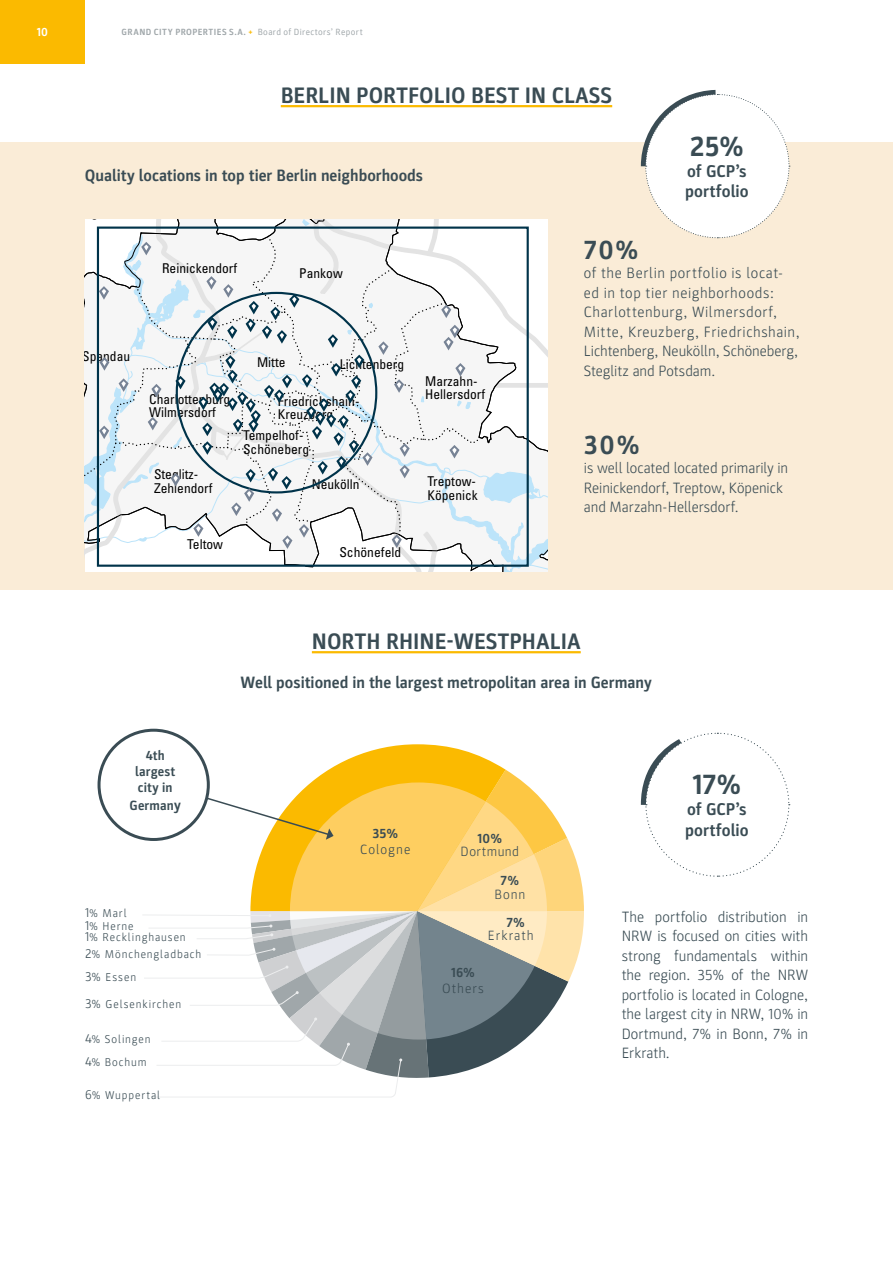
<style>
.page{position:relative;width:893px;height:1263px;background:#fff}
.page>*{position:absolute;margin:0;border:0;box-sizing:border-box;transform-origin:0 0}
.t1{font:700 28.5px "Parka";color:#3a4c54}
.t2{font:700 27px "Parka";color:#3a4c54}
.t3{font:700 22.5px "Parka";color:#3a4c54}
.t4{font:700 17.1px/21px "Parka";color:#3a4c54}
.t5{font:700 16.5px "Parka";color:#3a4c54}
.t6{font:300 15px/19.5px "Parka";color:#3a4c54;text-align:justify}
.t7{font:300 15px/19.5px "Parka";letter-spacing:.035em;color:#3a4c54}
.t8{font:condensed 13.65px "Univers LT Std";color:#000}
.t9{font:condensed 13.5px/13.5px "Univers LT Std";color:#000}
.t10{font:700 13.5px/16.2px "Parka";letter-spacing:.01em;color:#3a4c54;text-align:center}
.t11{font:300 13.5px "Parka";letter-spacing:.07em;color:#3a4c54}
.t12{font:300 13.5px "Parka";letter-spacing:.035em;color:#3a4c54}
.t13{font:700 12px "Parka";color:#fff}
.t14{font:300 11.4px/24px "Parka";letter-spacing:.08em;color:#3a4c54}
.t15{font:700 9px "Parka";letter-spacing:.05em;color:#a0a7aa}
.s1{color:#fbba00}
.s2{font-weight:400}
.s3{font-size:14.55px}
.s4{font-size:13.05px}
.s5{font-size:12px}
</style>
<div class="page">
<div style="left:0;top:0;width:85px;height:64px;background:#fbba00"></div>
<div style="left:0;top:142px;width:893px;height:448px;background:#faecd7"></div>
<hr style="left:892px;top:142px;width:1px;height:448px;background:#ecedee">
<svg style="left:641px;top:732px;width:149px;height:145px"></svg>
<hr style="left:312px;top:651px;width:269px;height:2px;background:#fbba00">
<svg style="left:85px;top:220px;width:463px;height:352px;background:#e1e7ea"></svg>
<svg style="left:85px;top:236px;width:404px;height:336px;background:#e5e9eb"></svg>
<svg style="left:641px;top:90px;width:149px;height:148px"></svg>
<hr style="left:281px;top:105px;width:331px;height:2px;background:#fbba00">
<svg style="left:142px;top:744px;width:442px;height:354px"></svg>
<p class="t13" style="left:37px;top:26px;width:13px">10</p>
<p class="t15" style="left:122px;top:27px;width:243px">GRAND CITY PROPERTIES S.A. <span class="s1">+</span> <span class="s2">Board of Directors’ Report</span></p>
<h3 class="t3" style="left:281px;top:83px;width:333px">BERLIN PORTFOLIO BEST IN CLASS</h3>
<p class="t5" style="left:85px;top:166px;width:340px">Quality locations in top tier Berlin neighborhoods</p>
<h1 class="t1" style="left:690px;top:130px;width:55px">25%</h1>
<p class="t4" style="left:685px;top:160px;width:65px">of GCP’s portfolio</p>
<p class="t9" style="left:162px;top:262px;width:76px">Reinickendorf</p>
<p class="t9" style="left:299px;top:267px;width:45px">Pankow</p>
<p class="t9" style="left:82px;top:349px;width:49px">Spandau</p>
<p class="t9" style="left:149px;top:392px;width:87px">Charlottenburg-<br>Wilmersdorf</p>
<p class="t9" style="left:154px;top:467px;width:60px">Steglitz-<br>Zehlendorf</p>
<p class="t9" style="left:257px;top:355px;width:30px">Mitte</p>
<p class="t9" style="left:340px;top:357px;width:66px">Lichtenberg</p>
<p class="t9" style="left:278px;top:394px;width:83px">Friedrichshain-<br>Kreuzberg</p>
<p class="t9" style="left:243px;top:428px;width:67px">Tempelhof-<br>Schöneberg</p>
<p class="t9" style="left:425px;top:374px;width:61px">Marzahn-<br>Hellersdorf</p>
<p class="t9" style="left:312px;top:477px;width:49px">Neukölln</p>
<p class="t9" style="left:428px;top:474px;width:52px">Treptow-<br>Köpenick</p>
<p class="t8" style="left:187px;top:536px;width:37px">Teltow</p>
<p class="t8" style="left:339px;top:543px;width:63px">Schönefeld</p>
<h2 class="t2" style="left:584px;top:235px;width:56px">70%</h2>
<p class="t7" style="left:584px;top:264px;width:217px">of the Berlin portfolio is locat&shy;ed in top tier neighborhoods:<br>Charlottenburg, Wilmersdorf,<br>Mitte, Kreuzberg, Friedrichshain,<br>Lichtenberg, Neukölln, Schöneberg,<br>Steglitz and Potsdam.</p>
<p class="t8" style="left:685px;top:268px;width:62px">Strausberg</p>
<h2 class="t2" style="left:584px;top:430px;width:58px">30%</h2>
<p class="t6" style="left:584px;top:459px;width:206px;text-align:left">is well located located primarily in<br>Reinickendorf, Treptow, Köpenick and Marzahn-Hellersdorf.</p>
<p class="t8" style="left:589px;top:484px;width:37px">Erkner</p>
<h3 class="t3" style="left:312px;top:629px;width:270px">NORTH RHINE-WESTPHALIA</h3>
<p class="t8" style="left:324px;top:668px;width:57px">Rangsdorf</p>
<p class="t5" style="left:241px;top:673px;width:413px">Well positioned in the largest metropolitan area in Germany</p>
<p class="t10" style="left:135px;top:747px;width:42px">4th largest city in</p>
<p class="t10" style="left:130px;top:797px;width:53px">German<span class="s3">y</span></p>
<p class="t14" style="left:85px;top:901px;width:102px"><span class="s4">1</span>% Marl<br><span class="s4">1</span>% Recklinghausen</p>
<p class="t14" style="left:85px;top:942px;width:118px"><span class="s4">2</span>% Mönchengladbach</p>
<p class="t14" style="left:85px;top:914px;width:50px"><span class="s4">1</span>% Herne</p>
<p class="t14" style="left:85px;top:965px;width:53px"><span class="s4">3</span><span class="s5">%</span> Essen</p>
<p class="t14" style="left:85px;top:992px;width:98px"><span class="s4">3</span><span class="s5">%</span> Gelsenkirchen</p>
<p class="t14" style="left:85px;top:1027px;width:67px"><span class="s4">4</span>% Solingen</p>
<p class="t14" style="left:85px;top:1051px;width:63px"><span class="s4">4</span>% Bochum</p>
<p class="t14" style="left:85px;top:1083px;width:77px"><span class="s4">6</span>% Wuppertal</p>
<p class="t10" style="left:372px;top:825px;width:27px">35%</p>
<p class="t11" style="left:360px;top:842px;width:52px">Cologne</p>
<p class="t10" style="left:478px;top:830px;width:26px">10%</p>
<p class="t12" style="left:461px;top:844px;width:60px">Dortmund</p>
<p class="t10" style="left:501px;top:872px;width:20px">7%</p>
<p class="t11" style="left:494px;top:886px;width:33px">Bonn</p>
<p class="t10" style="left:506px;top:914px;width:20px">7%</p>
<p class="t11" style="left:488px;top:928px;width:47px">Erkrath</p>
<p class="t10" style="left:451px;top:964px;width:25px">16%</p>
<p class="t11" style="left:442px;top:981px;width:43px">Others</p>
<h1 class="t1" style="left:692px;top:768px;width:50px">17%</h1>
<p class="t4" style="left:685px;top:799px;width:65px">of GCP’s portfolio</p>
<p class="t6" style="left:622px;top:907px;width:188px">The portfolio distribution in NRW is focused on cities with strong fundamentals within the region. 35% of the NRW portfolio is located in Cologne, the largest city in NRW, 10% in Dortmund, 7% in Bonn, 7% in Erkrath.</p>
</div>
